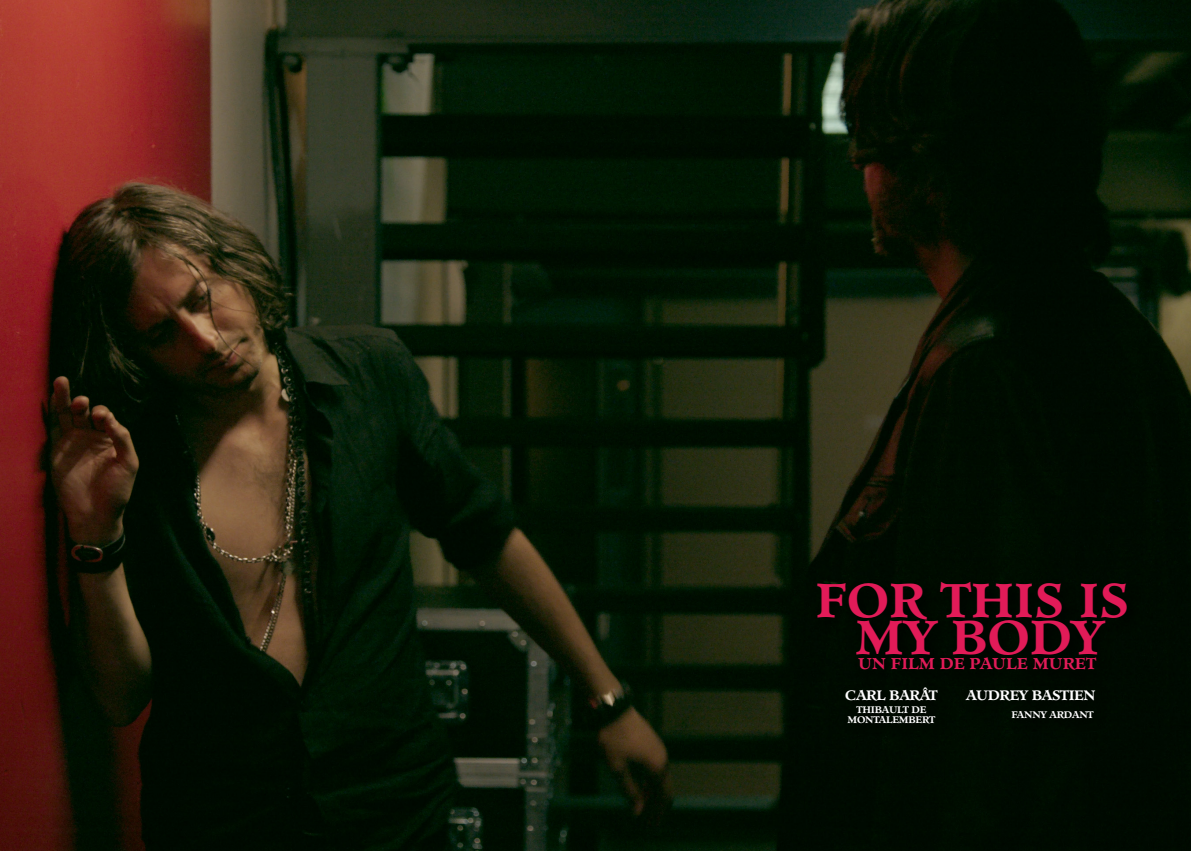
<style>
.page{position:relative;width:1191px;height:851px;background:#fff}
.page>*{position:absolute;margin:0;border:0;box-sizing:border-box;transform-origin:0 0}
.t1{font:700 46.2px "Minister Std";color:#e11b58}
.t2{font:700 15.2px "Minister Std";color:#e11b58}
.t3{font:700 13.4px "Minister Std";letter-spacing:-.03em;color:#fff}
.t4{font:700 9.2px "Minister Std";letter-spacing:-.02em;color:#fff}
</style>
<div class="page">
<img style="left:0;top:0;width:1191px;height:850px">
<div style="left:839px;top:681px;width:269px;height:56px;background:#000900"></div>
<div style="left:813px;top:578px;width:329px;height:108px;background:#000800"></div>
<p class="t1" style="left:815px;top:571px;width:315px">FOR THIS IS</p>
<p class="t1" style="left:855px;top:608px;width:250px">MY BODY</p>
<p class="t2" style="left:858px;top:654px;width:239px">UN FILM DE PAULE MURET</p>
<p class="t3" style="left:845px;top:686px;width:94px">CARL BARÂT</p>
<p class="t4" style="left:856px;top:704px;width:71px">THIBAULT DE</p>
<p class="t4" style="left:847px;top:713px;width:89px">MONTALEMBERT</p>
<p class="t3" style="left:966px;top:686px;width:131px">AUDREY BASTIEN</p>
<p class="t4" style="left:1011px;top:708px;width:84px">FANNY ARDANT</p>
</div>
